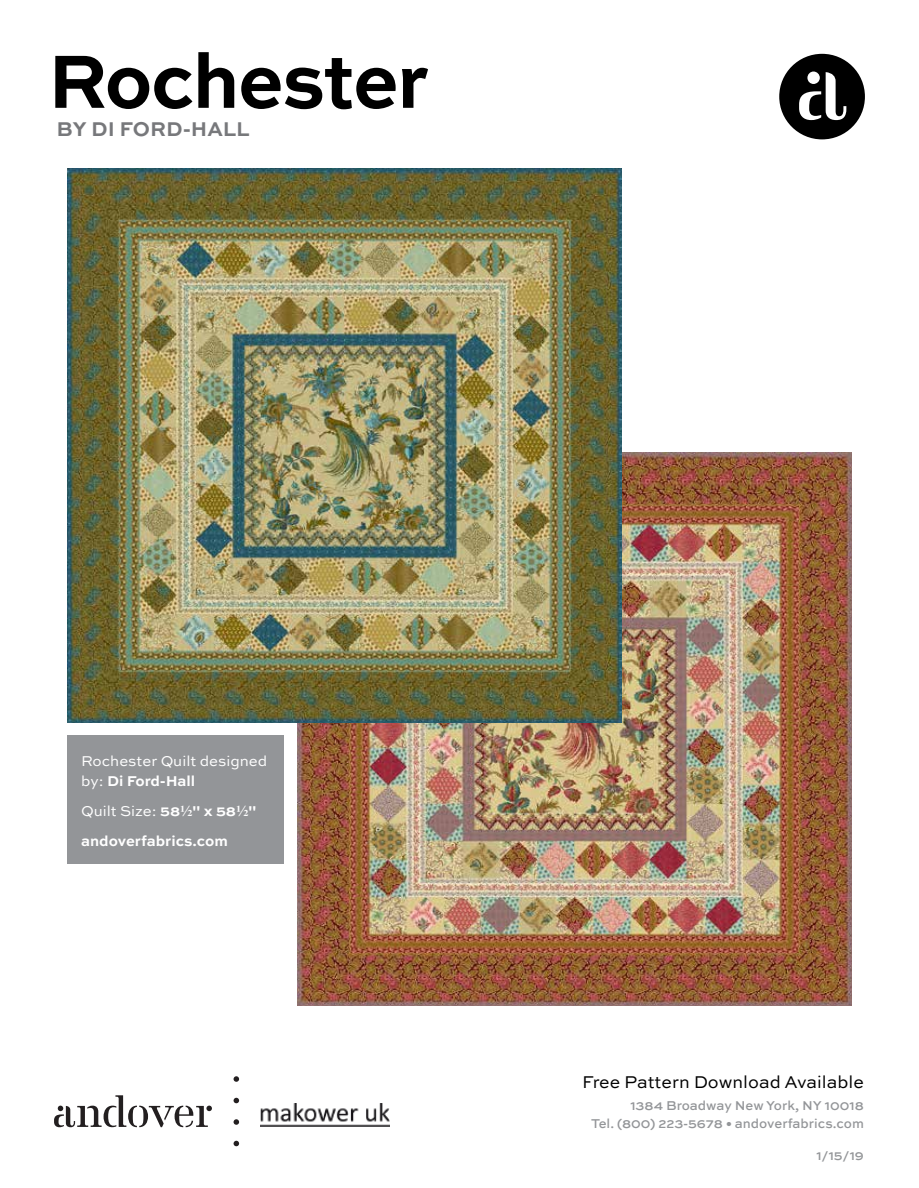
<style>
.page{position:relative;width:919px;height:1188px;background:#fff}
.page>*{position:absolute;margin:0;border:0;box-sizing:border-box;transform-origin:0 0}
.t1{font:700 79.5px "Sweet Sans";letter-spacing:-.025em;color:#000}
.t2{font:700 21px "Sweet Sans Pro";color:#77787b}
.t3{font:18px "Sweet Sans";color:#000}
.t4{font:700 15px/30px "Sweet Sans Pro";color:#fff}
.t5{font:15px/19.5px "Sweet Sans Pro";color:#fff}
.t6{font:500 13.5px/18px "Sweet Sans Pro";color:#939598;text-align:right}
.s1{font-weight:700}
.s2{font-weight:400}
.s3{font-family:"Ti Fractions"}
</style>
<div class="page">
<svg style="left:233px;top:1141px;width:6px;height:5px"></svg>
<svg style="left:233px;top:1119px;width:6px;height:6px"></svg>
<svg style="left:233px;top:1098px;width:6px;height:5px"></svg>
<svg style="left:233px;top:1076px;width:6px;height:6px"></svg>
<svg style="left:54px;top:1095px;width:158px;height:32px"></svg>
<img style="left:260px;top:1103px;width:129px;height:24px">
<img style="left:297px;top:452px;width:553px;height:554px">
<div style="left:778px;top:54px;width:86px;height:85px;background:#000;border-radius:50%"></div>
<svg style="left:799px;top:72px;width:46px;height:48px"></svg>
<div style="left:807px;top:72px;width:12px;height:12px;background:#fff;border-radius:50%"></div>
<div style="left:68px;top:736px;width:215px;height:128px;background:#939598"></div>
<img style="left:68px;top:169px;width:553px;height:553px">
<h1 class="t1" style="left:47px;top:35px;width:383px">Rochester</h1>
<h2 class="t2" style="left:57px;top:113px;width:194px">BY DI FORD-HALL</h2>
<p class="t5" style="left:81px;top:751px;width:187px">Rochester Quilt designed by: <span class="s1">Di Ford-Hall</span></p>
<p class="t4" style="left:81px;top:795px;width:176px"><span class="s2">Quilt Size:</span> 58<span class="s3">2</span>" x 58<span class="s3">2</span>" andoverfabrics.com</p>
<h3 class="t3" style="left:581px;top:1071px;width:283px">Free Pattern Download Available</h3>
<p class="t6" style="left:590px;top:1096px;width:274px">1384 Broadway New York, NY 10018<br>Tel. (800) 223-5678 • andoverfabrics.com</p>
<p class="t6" style="left:816px;top:1146px;width:49px">1/15/19</p>
</div>
